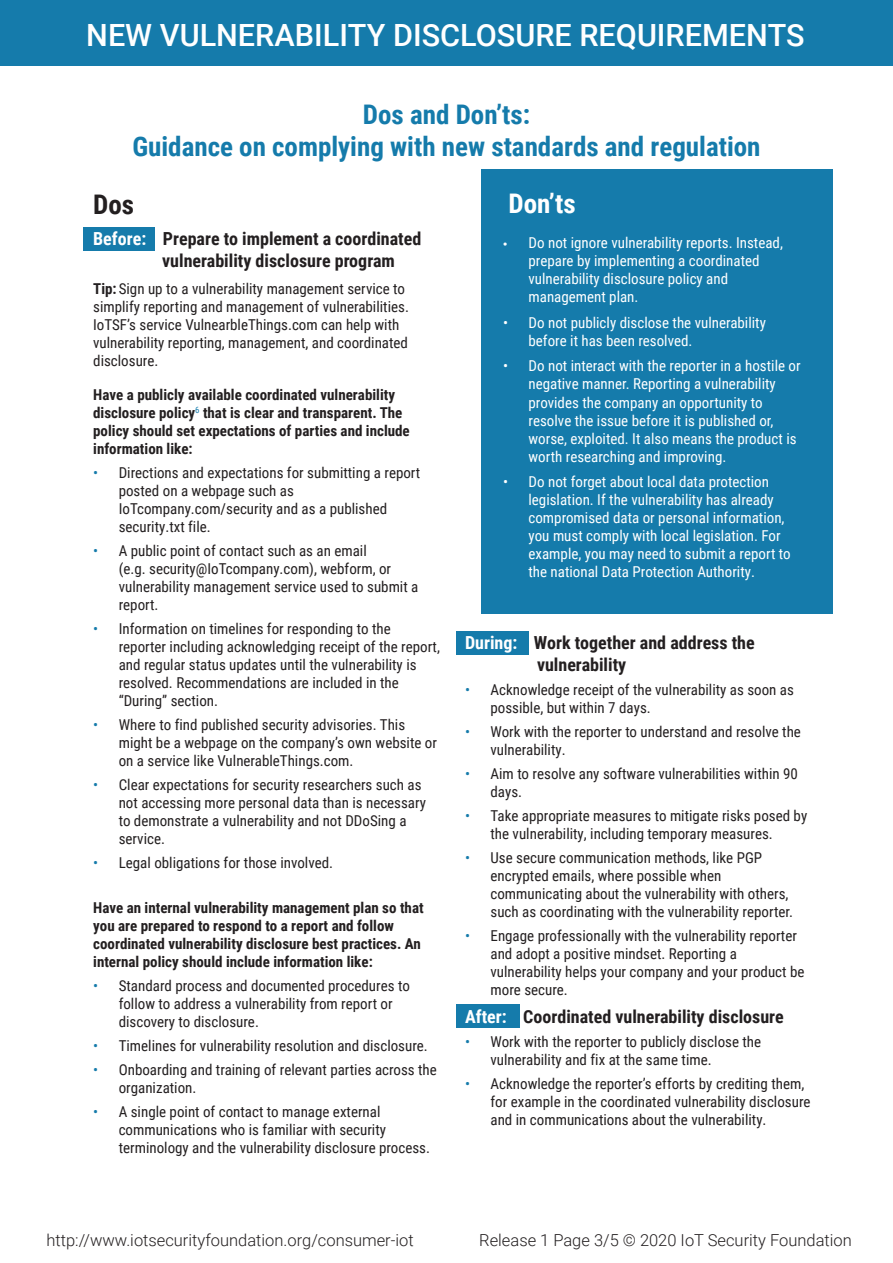
<style>
.page{position:relative;width:893px;height:1263px;background:#fff}
.page>*{position:absolute;margin:0;border:0;box-sizing:border-box;transform-origin:0 0}
.t1{font:500 30.6px "Roboto";color:#fff}
.t2{font:700 27px/32.4px "Roboto Condensed";color:#157bab;text-align:center}
.t3{font:700 27px "Roboto Condensed";color:#fff}
.t4{font:700 27px "Roboto Condensed";color:#231f20}
.t5{font:700 18px/21.6px "Roboto Condensed";color:#231f20}
.t6{font:300 16.5px "Roboto";color:#231f20}
.t7{font:15px/18px "Roboto Condensed";color:#231f20}
.t8{font:15px/18px "Roboto Condensed";color:#fff}
.t9{font:700 15px/18px "Roboto Condensed";color:#231f20}
.s1{color:#fff}
.s2{font-weight:700}
.s3{color:#157bab}
.s4{font-family:"Myriad Pro"}
</style>
<div class="page">
<div style="left:83px;top:228px;width:71px;height:23px;background:#157bab"></div>
<div style="left:456px;top:631px;width:72px;height:24px;background:#157bab"></div>
<div style="left:456px;top:1005px;width:64px;height:23px;background:#157bab"></div>
<div style="left:0;top:0;width:893px;height:66px;background:#157bab"></div>
<div style="left:481px;top:169px;width:352px;height:444px;background:#157bab"></div>
<h1 class="t1" style="left:86px;top:14px;width:720px">NEW VULNERABILITY DISCLOSURE REQUIREMENTS</h1>
<h2 class="t2" style="left:132px;top:97px;width:630px">Dos and Don’ts:<br>Guidance on complying with new standards and regulation</h2>
<h2 class="t4" style="left:93px;top:186px;width:42px">Dos</h2>
<p class="t5" style="left:162px;top:227px;width:261px;text-indent:-69px"><span class="s1">Before:</span> Prepare to implement a coordinated vulnerability disclosure program</p>
<p class="t7" style="left:93px;top:279px;width:317px"><span class="s2">Tip:</span> Sign up to a vulnerability management service to simplify reporting and management of vulnerabilities.<br>IoTSF’s service VulnearbleThings.com can help with vulnerability reporting, management, and coordinated disclosure.</p>
<p class="t9" style="left:93px;top:385px;width:318px">Have a publicly available coordinated vulnerability disclosure policy<sup>6</sup> that is clear and transparent. The policy should set expectations of parties and include information like:</p>
<p class="t7" style="left:119px;top:463px;width:303px;text-indent:-25px"><span class="s3">•</span> Directions and expectations for submitting a report posted on a webpage such as IoTcompany.com/security and as a published security.txt file.</p>
<p class="t7" style="left:119px;top:541px;width:301px;text-indent:-25px"><span class="s3">•</span> A public point of contact such as an email<br>(e.g. security@IoTcompany.com), webform, or vulnerability management service used to submit a report.</p>
<p class="t7" style="left:119px;top:619px;width:323px;text-indent:-26px"><span class="s3">•</span> Information on timelines for responding to the reporter including acknowledging receipt of the report, and regular status updates until the vulnerability is resolved. Recommendations are included in the “During” section.</p>
<p class="t7" style="left:119px;top:715px;width:320px;text-indent:-26px"><span class="s3">•</span> Where to find published security advisories. This might be a webpage on the company’s own website or on a service like VulnerableThings.com.</p>
<p class="t7" style="left:119px;top:775px;width:309px;text-indent:-26px"><span class="s3">•</span> Clear expectations for security researchers such as not accessing more personal data than is necessary to demonstrate a vulnerability and not DDoSing a service.</p>
<p class="t7" style="left:93px;top:853px;width:241px"><span class="s3">•</span> Legal obligations for those involved.</p>
<p class="t9" style="left:93px;top:898px;width:332px">Have an internal vulnerability management plan so that you are prepared to respond to a report and follow coordinated vulnerability disclosure best practices. An internal policy should include information like:</p>
<p class="t7" style="left:119px;top:976px;width:293px;text-indent:-26px"><span class="s3">•</span> Standard process and documented procedures to follow to address a vulnerability from report or discovery to disclosure.</p>
<p class="t7" style="left:93px;top:1036px;width:336px"><span class="s3">•</span> Timelines for vulnerability resolution and disclosure.</p>
<p class="t7" style="left:119px;top:1060px;width:320px;text-indent:-26px"><span class="s3">•</span> Onboarding and training of relevant parties across the organization.</p>
<p class="t7" style="left:119px;top:1102px;width:313px;text-indent:-25px"><span class="s3">•</span> A single point of contact to manage external communications who is familiar with security terminology and the vulnerability disclosure process.</p>
<h2 class="t3" style="left:509px;top:185px;width:69px">Don’ts</h2>
<p class="t8" style="left:528px;top:234px;width:256px;text-indent:-26px"><span class="s4">•</span> Do not ignore vulnerability reports. Instead, prepare by implementing a coordinated vulnerability disclosure policy and management plan.</p>
<p class="t8" style="left:528px;top:313px;width:239px;text-indent:-26px">• Do not publicly disclose the vulnerability before it has been resolved.</p>
<p class="t8" style="left:528px;top:357px;width:274px;text-indent:-26px">• Do not interact with the reporter in a hostile or negative manner. Reporting a vulnerability provides the company an opportunity to resolve the issue before it is published or, worse, exploited. It also means the product is worth researching and improving.</p>
<p class="t8" style="left:528px;top:472px;width:264px;text-indent:-26px">• Do not forget about local data protection legislation. If the vulnerability has already compromised data or personal information, you must comply with local legislation. For example, you may need to submit a report to the national Data Protection Authority.</p>
<p class="t5" style="left:537px;top:631px;width:219px;text-indent:-72px"><span class="s1">During:</span> Work together and address the vulnerability</p>
<p class="t7" style="left:490px;top:680px;width:305px;text-indent:-26px"><span class="s3">•</span> Acknowledge receipt of the vulnerability as soon as possible, but within 7 days.</p>
<p class="t7" style="left:490px;top:722px;width:312px;text-indent:-26px"><span class="s3">•</span> Work with the reporter to understand and resolve the vulnerability.</p>
<p class="t7" style="left:490px;top:764px;width:309px;text-indent:-26px"><span class="s3">•</span> Aim to resolve any software vulnerabilities within 90 days.</p>
<p class="t7" style="left:465px;top:806px;width:344px;text-align:center"><span class="s3">•</span> Take appropriate measures to mitigate risks posed by the vulnerability, including temporary measures.</p>
<p class="t7" style="left:490px;top:848px;width:304px;text-indent:-26px"><span class="s3">•</span> Use secure communication methods, like PGP encrypted emails, where possible when communicating about the vulnerability with others, such as coordinating with the vulnerability reporter.</p>
<p class="t7" style="left:490px;top:926px;width:315px;text-indent:-26px"><span class="s3">•</span> Engage professionally with the vulnerability reporter and adopt a positive mindset. Reporting a vulnerability helps your company and your product be more secure.</p>
<p class="t5" style="left:465px;top:1005px;width:320px"><span class="s1">After:</span> Coordinated vulnerability disclosure</p>
<p class="t7" style="left:490px;top:1032px;width:272px;text-indent:-26px"><span class="s3">•</span> Work with the reporter to publicly disclose the vulnerability and fix at the same time.</p>
<p class="t7" style="left:490px;top:1074px;width:322px;text-indent:-26px"><span class="s3">•</span> Acknowledge the reporter’s efforts by crediting them, for example in the coordinated vulnerability disclosure and in communications about the vulnerability.</p>
<p class="t6" style="left:46px;top:1228px;width:369px">http://www.iotsecurityfoundation.org/consumer-iot</p>
<p class="t6" style="left:479px;top:1228px;width:374px">Release 1 Page 3/5 © 2020 IoT Security Foundation</p>
</div>
